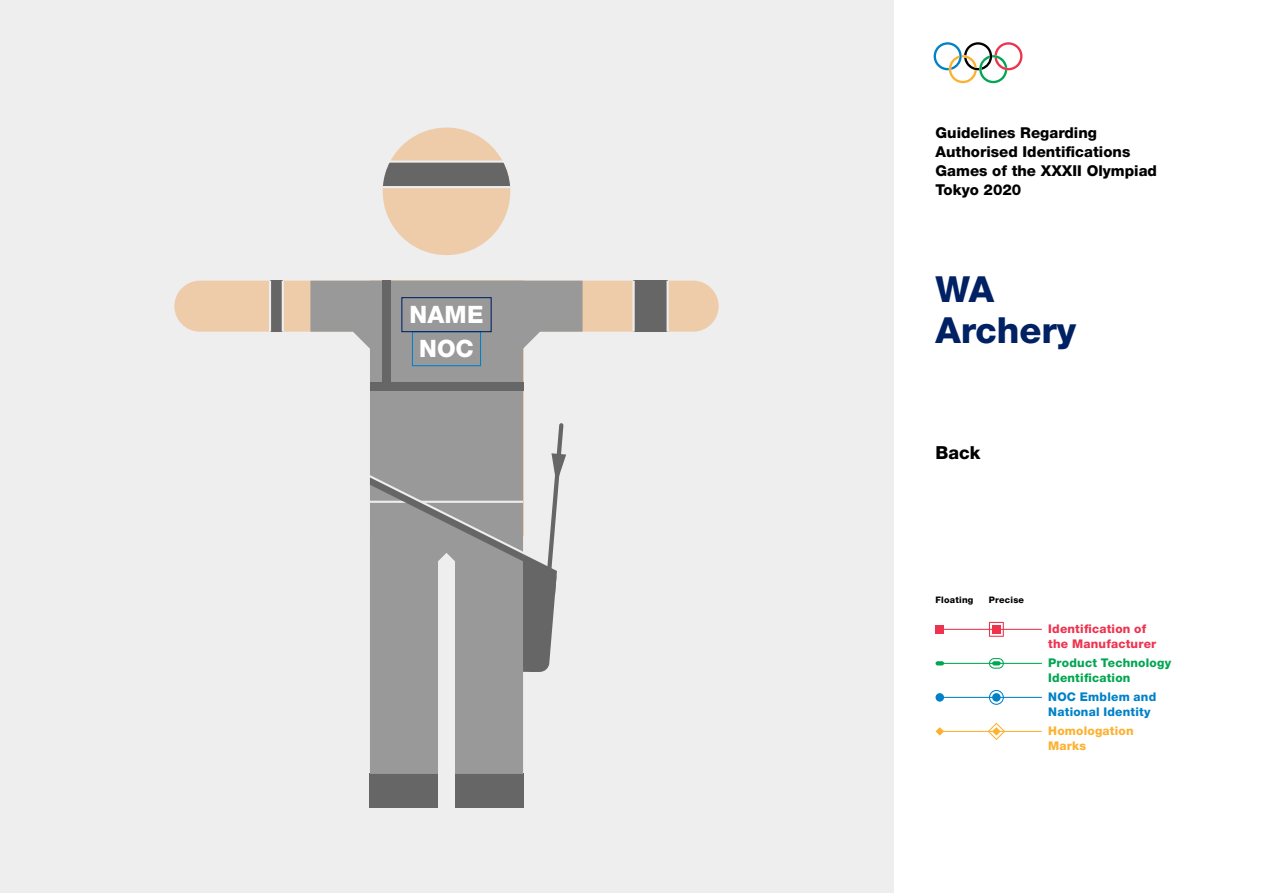
<style>
.page{position:relative;width:1263px;height:893px;background:#fff}
.page>*{position:absolute;margin:0;border:0;box-sizing:border-box;transform-origin:0 0}
.t1{font:800 36px/40.5px "Helvetica Neue LT Std";color:#002163}
.t2{font:800 24px/34px "Helvetica Neue LT Std";letter-spacing:.01em;color:#fff;text-align:center}
.Subtitle{font:800 18px "Helvetica Neue LT Std";color:#000}
.t3{font:800 15px/18.8px "Helvetica Neue LT Std";color:#000}
.t4{font:800 12px/15px "Helvetica Neue LT Std";letter-spacing:.02em;color:#ee334e}
.t5{font:800 12px/15px "Helvetica Neue LT Std";letter-spacing:.02em;color:#00a651}
.t6{font:800 12px/15px "Helvetica Neue LT Std";letter-spacing:.02em;color:#0081c8}
.t7{font:800 12px/15px "Helvetica Neue LT Std";letter-spacing:.015em;color:#fcb131}
.t8{font:800 9px "Helvetica Neue LT Std";letter-spacing:.025em;color:#000}
</style>
<div class="page">
<div style="left:0;top:0;width:893px;height:893px;background:#eee"></div>
<svg style="left:934px;top:42px;width:88px;height:41px"></svg>
<div style="left:383px;top:128px;width:127px;height:127px;background:#eca;border-radius:50%"></div>
<div style="left:174px;top:281px;width:545px;height:51px;background:#eca;border-radius:26px"></div>
<div style="left:370px;top:774px;width:68px;height:34px;background:#666"></div>
<div style="left:455px;top:774px;width:68px;height:34px;background:#666"></div>
<svg style="left:310px;top:281px;width:273px;height:140px;fill:#999"></svg>
<div style="left:383px;top:163px;width:127px;height:23px;background:#666"></div>
<hr style="left:383px;top:186px;width:127px;height:2px;background:#eee">
<hr style="left:387px;top:161px;width:119px;height:2px;background:#eee">
<div style="left:634px;top:281px;width:34px;height:51px;background:#666"></div>
<hr style="left:666px;top:281px;width:3px;height:51px;background:#eee">
<hr style="left:632px;top:281px;width:3px;height:51px;background:#eee">
<div style="left:270px;top:281px;width:13px;height:51px;background:#666"></div>
<hr style="left:269px;top:281px;width:2px;height:51px;background:#eee">
<hr style="left:282px;top:281px;width:2px;height:51px;background:#eee">
<div style="left:412px;top:331px;width:69px;height:35px;border:1px solid #0081c8"></div>
<div style="left:401px;top:297px;width:91px;height:35px;border:1px solid #002163"></div>
<div style="left:370px;top:383px;width:153px;height:8px;background:#666"></div>
<div style="left:383px;top:281px;width:8px;height:106px;background:#666"></div>
<svg style="left:369px;top:421px;width:197px;height:353px"></svg>
<hr style="left:940px;top:629px;width:102px;height:1px;background:#ee334e">
<div style="left:935px;top:625px;width:9px;height:9px;background:#ee334e"></div>
<svg style="left:989px;top:622px;width:15px;height:15px"></svg>
<div style="left:992px;top:625px;width:9px;height:9px;background:#ee334e"></div>
<hr style="left:940px;top:663px;width:102px;height:1px;background:#00a651">
<svg style="left:935px;top:661px;width:9px;height:4px"></svg>
<svg style="left:989px;top:658px;width:15px;height:11px"></svg>
<hr style="left:940px;top:697px;width:102px;height:1px;background:#0081c8">
<div style="left:935px;top:693px;width:9px;height:9px;background:#0081c8;border-radius:50%"></div>
<svg style="left:989px;top:690px;width:15px;height:15px"></svg>
<div style="left:992px;top:693px;width:9px;height:9px;background:#0081c8;border-radius:50%"></div>
<hr style="left:940px;top:731px;width:102px;height:1px;background:#fcb131">
<svg style="left:935px;top:727px;width:9px;height:9px"></svg>
<svg style="left:988px;top:723px;width:17px;height:17px"></svg>
<p class="t2" style="left:409px;top:298px;width:75px">NAME<br>NOC</p>
<p class="t3" style="left:935px;top:124px;width:223px">Guidelines Regarding<br>Authorised Identifications<br>Games of the XXXII Olympiad<br>Tokyo 2020</p>
<h1 class="t1" style="left:935px;top:269px;width:142px">WA<br>Archery</h1>
<p class="Subtitle" style="left:935px;top:442px;width:47px">Back</p>
<p class="t8" style="left:935px;top:594px;width:39px">Floating</p>
<p class="t8" style="left:989px;top:594px;width:37px">Precise</p>
<p class="t4" style="left:1048px;top:621px;width:110px">Identification of the Manufacturer</p>
<p class="t5" style="left:1048px;top:655px;width:124px">Product Technology<br>Identification</p>
<p class="t6" style="left:1048px;top:689px;width:110px">NOC Emblem and<br>National Identity</p>
<p class="t7" style="left:1048px;top:723px;width:87px">Homologation<br>Marks</p>
</div>
